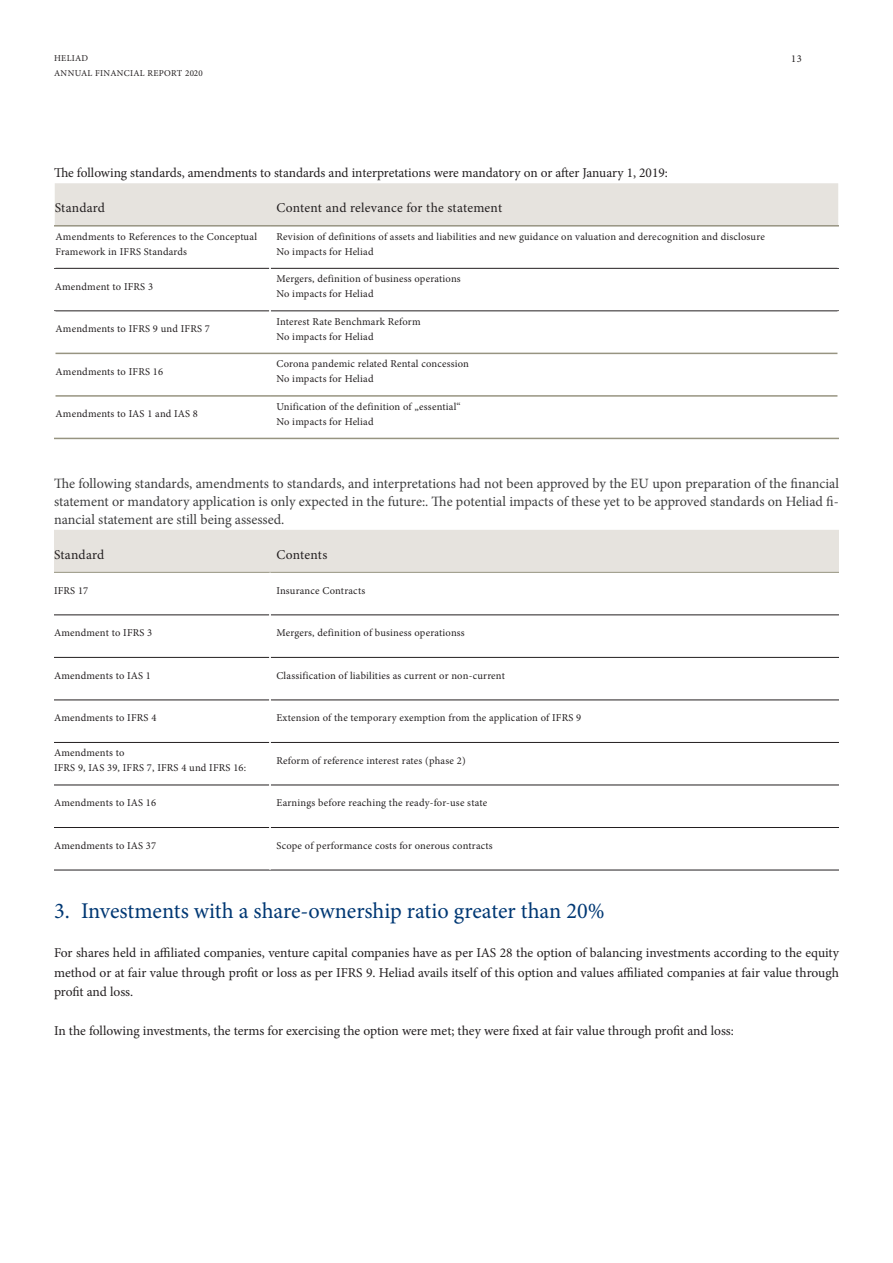
<style>
.page{position:relative;width:893px;height:1263px;background:#fff}
.page>*{position:absolute;margin:0;border:0;box-sizing:border-box;transform-origin:0 0}
.t1{font:22.5px "Minion Pro";letter-spacing:-.005em;color:#013874}
.tabelle_7pt_regular{font:14.25px/18px "Minion Pro";letter-spacing:-.005em;color:#3e3e3f;text-align:justify}
.fließtext_9pt{font:13.5px/19.5px "Minion Pro";letter-spacing:-.005em;color:#231f20;text-align:justify}
.tabelle_7pt_regular-2{font:13.5px "Minion Pro";letter-spacing:.015em;color:#231f20}
.tabelle_7pt_regular-3{font:10.5px/15px "Minion Pro";letter-spacing:.02em;color:#231f20}
.t2{font:9px/15px "Minion Pro";letter-spacing:.04em;color:#231f20}
</style>
<div class="page">
<div style="left:55px;top:183px;width:783px;height:42px;background:#e6e3de"></div>
<hr style="left:54px;top:268px;width:215px;height:1px;background:#231f20">
<hr style="left:271px;top:268px;width:568px;height:1px;background:#231f20">
<hr style="left:54px;top:311px;width:215px;height:1px;background:#231f20">
<hr style="left:271px;top:311px;width:568px;height:1px;background:#231f20">
<hr style="left:837px;top:311px;width:2px;height:42px;background:#fff">
<hr style="left:54px;top:311px;width:2px;height:42px;background:#fff">
<hr style="left:270px;top:225px;width:569px;height:2px;background:#979481">
<hr style="left:270px;top:353px;width:567px;height:1px;background:#979481">
<hr style="left:270px;top:395px;width:567px;height:2px;background:#979481">
<hr style="left:270px;top:438px;width:569px;height:1px;background:#979481">
<hr style="left:54px;top:225px;width:216px;height:2px;background:#979481">
<hr style="left:56px;top:353px;width:214px;height:1px;background:#979481">
<hr style="left:56px;top:395px;width:214px;height:2px;background:#979481">
<hr style="left:54px;top:438px;width:216px;height:1px;background:#979481">
<div style="left:54px;top:530px;width:785px;height:42px;background:#e6e3de"></div>
<hr style="left:54px;top:572px;width:216px;height:1px;background:#979481">
<hr style="left:270px;top:572px;width:569px;height:1px;background:#979481">
<hr style="left:54px;top:614px;width:215px;height:1px;background:#231f20">
<hr style="left:271px;top:614px;width:568px;height:1px;background:#231f20">
<hr style="left:54px;top:657px;width:215px;height:1px;background:#231f20">
<hr style="left:271px;top:657px;width:568px;height:1px;background:#231f20">
<hr style="left:54px;top:700px;width:215px;height:1px;background:#231f20">
<hr style="left:271px;top:700px;width:568px;height:1px;background:#231f20">
<hr style="left:54px;top:742px;width:215px;height:1px;background:#231f20">
<hr style="left:271px;top:742px;width:568px;height:1px;background:#231f20">
<hr style="left:54px;top:785px;width:215px;height:1px;background:#231f20">
<hr style="left:271px;top:785px;width:568px;height:1px;background:#231f20">
<hr style="left:54px;top:827px;width:215px;height:1px;background:#231f20">
<hr style="left:271px;top:827px;width:568px;height:1px;background:#231f20">
<hr style="left:54px;top:870px;width:216px;height:1px;background:#231f20">
<hr style="left:270px;top:870px;width:569px;height:1px;background:#231f20">
<p class="t2" style="left:54px;top:50px;width:150px">HELIAD<br>ANNUAL FINANCIAL REPORT 2020</p>
<p class="tabelle_7pt_regular-3" style="left:791px;top:51px;width:12px">13</p>
<p class="fließtext_9pt" style="left:54px;top:163px;width:615px">The following standards, amendments to standards and interpretations were mandatory on or after January 1, 2019:</p>
<p class="tabelle_7pt_regular-2" style="left:55px;top:199px;width:52px">Standard</p>
<p class="tabelle_7pt_regular-2" style="left:276px;top:199px;width:227px">Content and relevance for the statement</p>
<p class="tabelle_7pt_regular-3" style="left:56px;top:229px;width:203px">Amendments to References to the Conceptual<br>Framework in IFRS Standards</p>
<p class="tabelle_7pt_regular-3" style="left:276px;top:229px;width:490px">Revision of definitions of assets and liabilities and new guidance on valuation and derecognition and disclosure</p>
<p class="tabelle_7pt_regular-3" style="left:276px;top:244px;width:99px">No impacts for Heliad</p>
<p class="tabelle_7pt_regular-3" style="left:55px;top:279px;width:100px">Amendment to IFRS 3</p>
<p class="tabelle_7pt_regular-3" style="left:56px;top:321px;width:156px">Amendments to IFRS 9 und IFRS 7</p>
<p class="tabelle_7pt_regular-3" style="left:56px;top:364px;width:109px">Amendments to IFRS 16</p>
<p class="tabelle_7pt_regular-3" style="left:56px;top:406px;width:144px">Amendments to IAS 1 and IAS 8</p>
<p class="tabelle_7pt_regular-3" style="left:276px;top:271px;width:186px">Mergers, definition of business operations</p>
<p class="tabelle_7pt_regular-3" style="left:276px;top:286px;width:99px">No impacts for Heliad</p>
<p class="tabelle_7pt_regular-3" style="left:276px;top:314px;width:146px">Interest Rate Benchmark Reform</p>
<p class="tabelle_7pt_regular-3" style="left:276px;top:329px;width:99px">No impacts for Heliad</p>
<p class="tabelle_7pt_regular-3" style="left:276px;top:356px;width:194px">Corona pandemic related Rental concession</p>
<p class="tabelle_7pt_regular-3" style="left:276px;top:371px;width:99px">No impacts for Heliad</p>
<p class="tabelle_7pt_regular-3" style="left:276px;top:399px;width:186px">Unification of the definition of „essential“</p>
<p class="tabelle_7pt_regular-3" style="left:276px;top:414px;width:99px">No impacts for Heliad</p>
<p class="tabelle_7pt_regular" style="left:54px;top:474px;width:786px">The following standards, amendments to standards, and interpretations had not been approved by the EU upon preparation of the financial statement or mandatory application is only expected in the future:. The potential impacts of these yet to be approved standards on Heliad fi&shy;nancial statement are still being assessed.</p>
<p class="tabelle_7pt_regular-2" style="left:54px;top:545px;width:52px">Standard</p>
<p class="tabelle_7pt_regular-2" style="left:276px;top:545px;width:52px">Contents</p>
<p class="tabelle_7pt_regular-3" style="left:54px;top:583px;width:36px">IFRS 17</p>
<p class="tabelle_7pt_regular-3" style="left:276px;top:583px;width:90px">Insurance Contracts</p>
<p class="tabelle_7pt_regular-3" style="left:54px;top:625px;width:100px">Amendment to IFRS 3</p>
<p class="tabelle_7pt_regular-3" style="left:276px;top:625px;width:190px">Mergers, definition of business operationss</p>
<p class="tabelle_7pt_regular-3" style="left:54px;top:668px;width:98px">Amendments to IAS 1</p>
<p class="tabelle_7pt_regular-3" style="left:276px;top:668px;width:230px">Classification of liabilities as current or non-current</p>
<p class="tabelle_7pt_regular-3" style="left:54px;top:710px;width:104px">Amendments to IFRS 4</p>
<p class="tabelle_7pt_regular-3" style="left:276px;top:710px;width:306px">Extension of the temporary exemption from the application of IFRS 9</p>
<p class="tabelle_7pt_regular-3" style="left:54px;top:745px;width:72px">Amendments to</p>
<p class="tabelle_7pt_regular-3" style="left:54px;top:760px;width:194px">IFRS 9, IAS 39, IFRS 7, IFRS 4 und IFRS 16:</p>
<p class="tabelle_7pt_regular-3" style="left:276px;top:753px;width:191px">Reform of reference interest rates (phase 2)</p>
<p class="tabelle_7pt_regular-3" style="left:54px;top:795px;width:104px">Amendments to IAS 16</p>
<p class="tabelle_7pt_regular-3" style="left:276px;top:795px;width:212px">Earnings before reaching the ready-for-use state</p>
<p class="tabelle_7pt_regular-3" style="left:54px;top:838px;width:104px">Amendments to IAS 37</p>
<p class="tabelle_7pt_regular-3" style="left:276px;top:838px;width:218px">Scope of performance costs for onerous contracts</p>
<p class="t1" style="left:54px;top:896px;width:552px">3. Investments with a share-ownership ratio greater than 20%</p>
<p class="fließtext_9pt" style="left:54px;top:943px;width:786px">For shares held in affiliated companies, venture capital companies have as per IAS 28 the option of balancing investments according to the equity method or at fair value through profit or loss as per IFRS 9. Heliad avails itself of this option and values affiliated companies at fair value through profit and loss.</p>
<p class="fließtext_9pt" style="left:54px;top:1021px;width:681px">In the following investments, the terms for exercising the option were met; they were fixed at fair value through profit and loss:</p>
</div>
